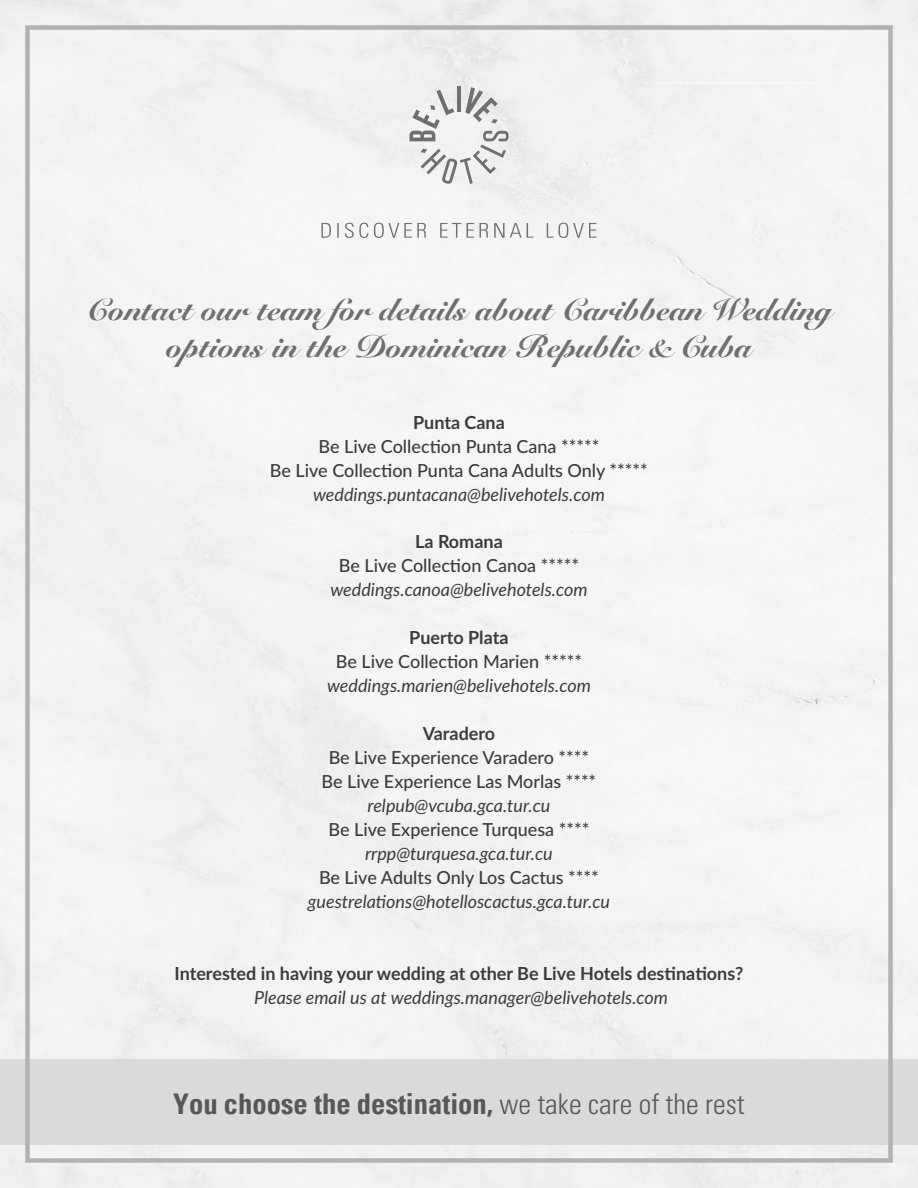
<style>
.page{position:relative;width:918px;height:1188px;background:#fff}
.page>*{position:absolute;margin:0;border:0;box-sizing:border-box;transform-origin:0 0}
.t1{font:900 30.75px/36.9px "Snell Roundhand";color:#706f6f;text-align:center}
.t2{font:700 condensed 28.5px "Univers";color:#575756}
.t3{font:500 18px/24px "Lato";color:#3c3c3b;text-align:center}
.t4{font:italic 18px "Lato";color:#3c3c3b}
.t5{font:700 18px "Lato";color:#3c3c3b}
.s1{font-weight:300}
</style>
<div class="page">
<div style="left:0;top:1059px;width:918px;height:86px;background:#dadada"></div>
<div style="left:25px;top:25px;width:868px;height:1138px;border:4px solid #b3b2b2"></div>
<hr style="left:457px;top:86px;width:4px;height:26px;background:#706f6f">
<svg style="left:409px;top:87px;width:100px;height:97px"></svg>
<svg style="left:321px;top:223px;width:276px;height:15px"></svg>
<h1 class="t1" style="left:86px;top:291px;width:747px">Contact our team for details about Caribbean Wedding options in the Dominican Republic &amp; Cuba</h1>
<p class="t5" style="left:413px;top:409px;width:93px">Punta Cana</p>
<p class="t3" style="left:270px;top:433px;width:379px">Be Live Collection Punta Cana *****<br>Be Live Collection Punta Cana Adults Only *****</p>
<p class="t4" style="left:313px;top:481px;width:293px">weddings.puntacana@belivehotels.com</p>
<p class="t5" style="left:415px;top:529px;width:89px">La Romana</p>
<p class="t3" style="left:339px;top:553px;width:242px">Be Live Collection Canoa *****</p>
<p class="t4" style="left:330px;top:577px;width:259px">weddings.canoa@belivehotels.com</p>
<p class="t5" style="left:409px;top:625px;width:101px">Puerto Plata</p>
<p class="t3" style="left:336px;top:649px;width:248px">Be Live Collection Marien *****</p>
<p class="t4" style="left:327px;top:673px;width:265px">weddings.marien@belivehotels.com</p>
<p class="t5" style="left:423px;top:721px;width:74px">Varadero</p>
<p class="t3" style="left:322px;top:745px;width:276px">Be Live Experience Varadero ****<br>Be Live Experience Las Morlas ****</p>
<p class="t4" style="left:368px;top:793px;width:184px">relpub@vcuba.gca.tur.cu</p>
<p class="t3" style="left:329px;top:817px;width:262px">Be Live Experience Turquesa ****</p>
<p class="t4" style="left:365px;top:841px;width:189px">rrpp@turquesa.gca.tur.cu</p>
<p class="t3" style="left:319px;top:865px;width:281px">Be Live Adults Only Los Cactus ****</p>
<p class="t4" style="left:308px;top:889px;width:304px">guestrelations@hotelloscactus.gca.tur.cu</p>
<p class="t5" style="left:175px;top:961px;width:570px">Interested in having your wedding at other Be Live Hotels destinations?</p>
<p class="t4" style="left:254px;top:985px;width:416px">Please email us at weddings.manager@belivehotels.com</p>
<h2 class="t2" style="left:173px;top:1086px;width:573px">You choose the destination, <span class="s1">we take care of the rest</span></h2>
</div>
